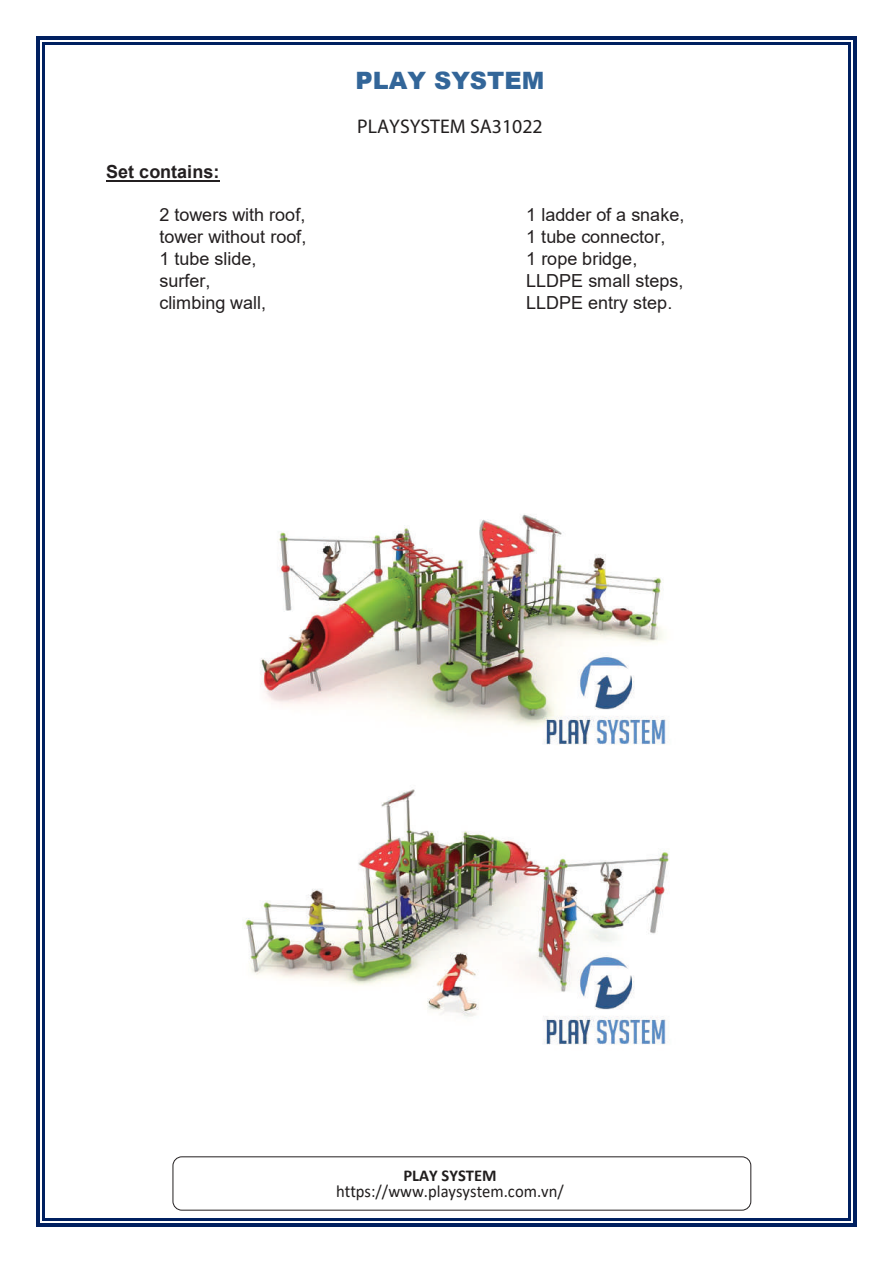
<style>
.page{position:relative;width:893px;height:1263px;background:#fff}
.page>*{position:absolute;margin:0;border:0;box-sizing:border-box;transform-origin:0 0}
.t1{font:900 24px "Arial";color:#369}
.t2{font:19.8px "Myriad Pro";color:#211e1e}
.t3{font:18px/21.9px "Arial";color:#231f20}
.t4{font:700 18px "Arial";color:#231f20}
.t5{font:17.25px "Calibri";color:#211e1e;scale:.96 1}
.t6{font:700 16.5px "Calibri";color:#211e1e}
.s1{font-family:"Myriad Pro"}
</style>
<div class="page">
<div style="left:173px;top:1157px;width:578px;height:53px;border:1px solid #231f20;border-radius:9px"></div>
<hr style="left:106px;top:180px;width:113px;height:2px;background:#231f20">
<svg style="left:36px;top:36px;width:9px;height:9px"></svg>
<hr style="left:45px;top:36px;width:803px;height:4px;background:#002060">
<hr style="left:45px;top:43px;width:803px;height:2px;background:#002060">
<svg style="left:848px;top:36px;width:9px;height:9px"></svg>
<hr style="left:36px;top:45px;width:4px;height:1173px;background:#002060">
<hr style="left:43px;top:45px;width:2px;height:1173px;background:#002060">
<hr style="left:853px;top:45px;width:4px;height:1173px;background:#002060">
<hr style="left:848px;top:45px;width:2px;height:1173px;background:#002060">
<svg style="left:36px;top:1218px;width:9px;height:9px"></svg>
<hr style="left:45px;top:1223px;width:803px;height:4px;background:#002060">
<hr style="left:45px;top:1218px;width:803px;height:2px;background:#002060">
<svg style="left:848px;top:1218px;width:9px;height:9px"></svg>
<img style="left:244px;top:514px;width:425px;height:531px">
<h1 class="t1" style="left:356px;top:63px;width:190px">PLAY SYSTEM</h1>
<p class="t2" style="left:357px;top:114px;width:187px">PLAYSYSTEM SA31022</p>
<p class="t4" style="left:106px;top:159px;width:115px">Set contains:</p>
<p class="t3" style="left:159px;top:204px;width:149px">2 towers with roof, tower without roof,<br>1 tube slide, surfer,<br>climbing wall,</p>
<p class="t3" style="left:526px;top:204px;width:160px">1 ladder of a snake,<br>1 tube connector,<br>1 rope bridge,<br>LLDPE small steps,<br>LLDPE entry step.</p>
<p class="t6" style="left:403px;top:1164px;width:95px">PLAY SYSTEM</p>
<p class="t5" style="left:336px;top:1179px;width:239px">h<span class="s1">tt</span>ps://www.playsystem.com.vn/</p>
</div>
